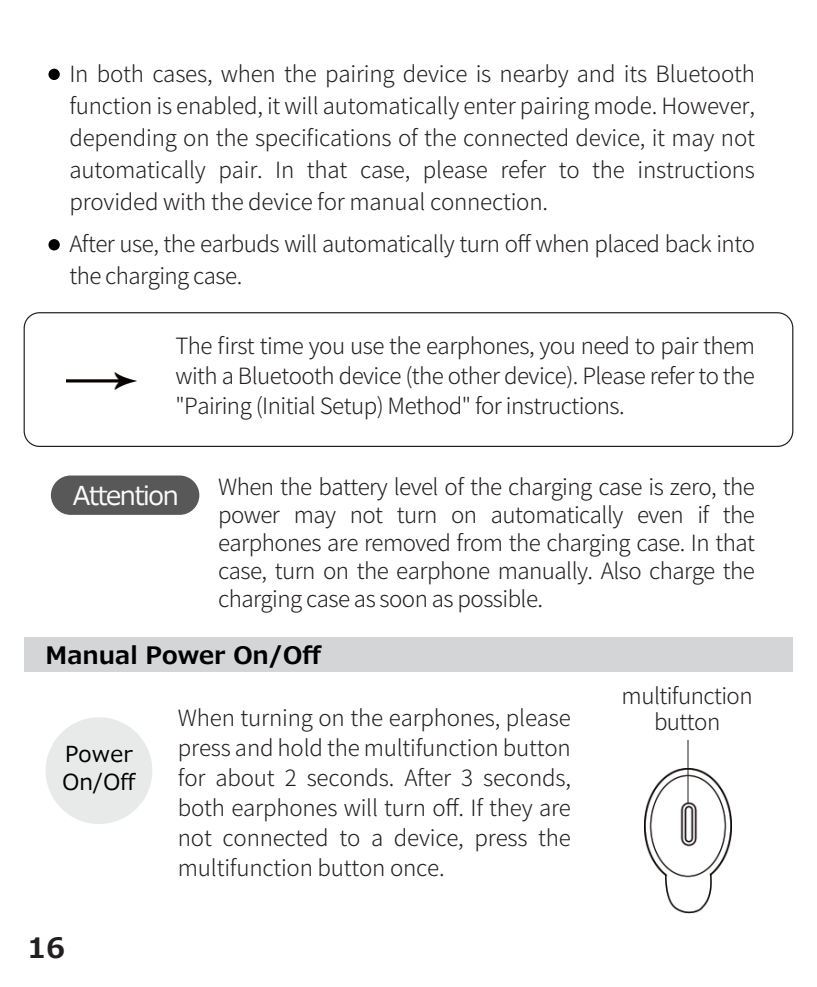
<style>
.page{position:relative;width:817px;height:987px;background:#fff}
.page>*{position:absolute;margin:0;border:0;box-sizing:border-box;transform-origin:0 0}
.t1{font:700 28px "Meiryo";color:#231f20}
.t2{font:26px "Meiryo UI";letter-spacing:-.05em;color:#fbfbfc}
.t3{font:700 24px "Meiryo";color:#000}
.t4{font:300 22.4px/30px "Source Han Sans CN";letter-spacing:-.025em;color:#231f20;text-align:justify}
.t5{font:22px/28px "Meiryo UI";letter-spacing:.01em;color:#000}
</style>
<div class="page">
<div style="left:24px;top:312px;width:769px;height:135px;border:1px solid #231f20;border-radius:15px"></div>
<div style="left:48px;top:69px;width:12px;height:11px;background:#000;border-radius:50%"></div>
<div style="left:48px;top:239px;width:12px;height:11px;background:#000;border-radius:50%"></div>
<div style="left:51px;top:475px;width:148px;height:40px;background:#585859;border-radius:20px"></div>
<img style="left:67px;top:372px;width:70px;height:17px">
<div style="left:24px;top:637px;width:768px;height:35px;background:#d3d5d7"></div>
<div style="left:46px;top:717px;width:106px;height:107px;background:#e8e9e9;border-radius:50%"></div>
<img style="left:644px;top:768px;width:87px;height:145px">
<hr style="left:687px;top:739px;width:1px;height:64px;background:#231f20">
<p class="t4" style="left:69px;top:58px;width:687px;line-height:32px">In both cases, when the pairing device is nearby and its Bluetooth function is enabled, it will automatically enter pairing mode. However, depending on the specifications of the connected device, it may not automatically pair. In that case, please refer to the instructions provided with the device for manual connection.</p>
<p class="t4" style="left:69px;top:228px;width:687px;line-height:32px">After use, the earbuds will automatically turn off when placed back into the charging case.</p>
<p class="t4" style="left:175px;top:331px;width:581px">The first time you use the earphones, you need to pair them with a Bluetooth device (the other device). Please refer to the "Pairing (Initial Setup) Method" for instructions.</p>
<p class="t2" style="left:73px;top:477px;width:107px">Attention</p>
<p class="t4" style="left:218px;top:473px;width:538px;line-height:28px">When the battery level of the charging case is zero, the power may not turn on automatically even if the earphones are removed from the charging case. In that case, turn on the earphone manually. Also charge the charging case as soon as possible.</p>
<p class="t3" style="left:46px;top:638px;width:277px">Manual Power On/Off</p>
<p class="t4" style="left:621px;top:681px;width:132px">multifunction</p>
<p class="t5" style="left:62px;top:741px;width:74px">Power<br>On/Off</p>
<p class="t1" style="left:27px;top:928px;width:39px">16</p>
<p class="t4" style="left:178px;top:703px;width:394px">When turning on the earphones, please</p>
<p class="t4" style="left:654px;top:707px;width:68px">button</p>
<p class="t4" style="left:178px;top:733px;width:394px">press and hold the multifunction button for about 2 seconds. After 3 seconds, both earphones will turn off. If they are not connected to a device, press the multifunction button once.</p>
</div>
